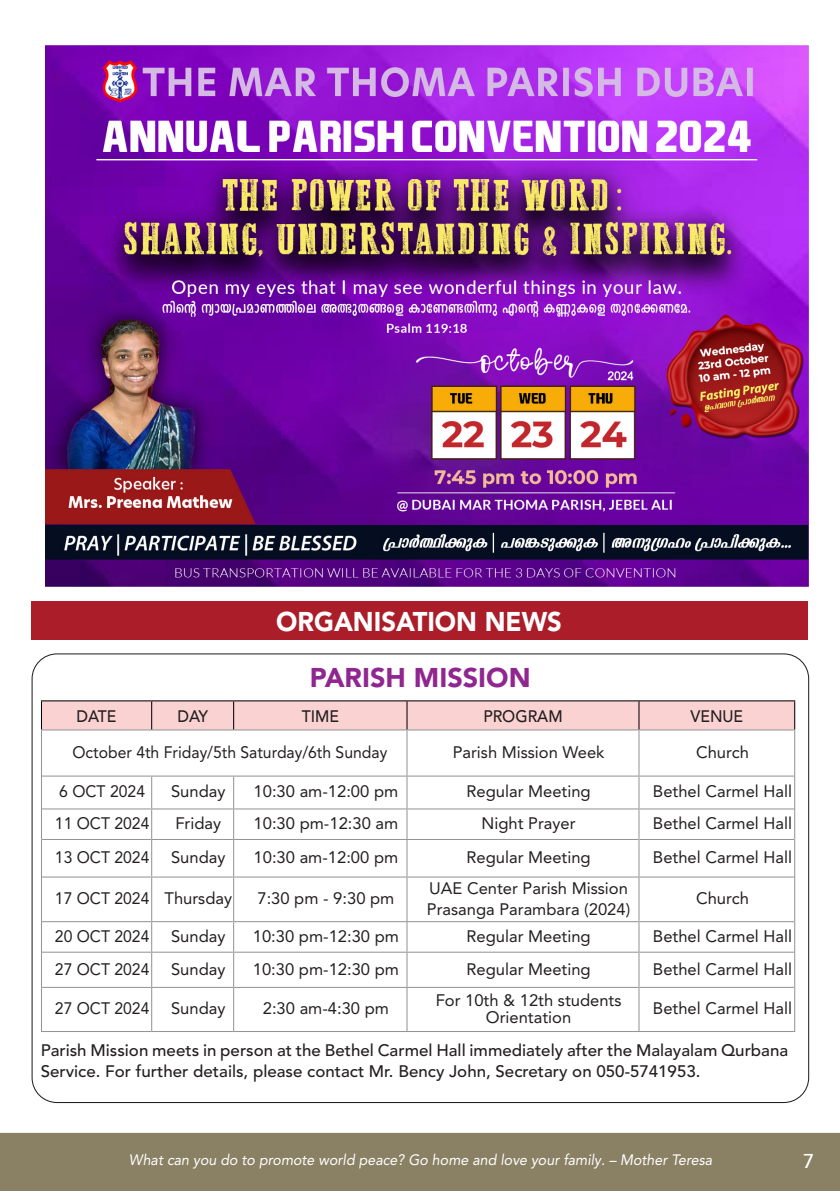
<style>
.page{position:relative;width:840px;height:1191px;background:#fff}
.page>*{position:absolute;margin:0;border:0;box-sizing:border-box;transform-origin:0 0}
.t1{font:900 27px "Avenir LT Pro";color:#fff;scale:.95 1}
.t2{font:900 27px "Avenir LT Pro";color:#90268f}
.t3{font:500 20px "Avenir";color:#fff}
.t4{font:16.6px/16.6px "Avenir LT Pro";color:#231f20;text-align:center}
.t5{font:500 16.6px/20.6px "Avenir LT Pro";color:#231f20}
.t6{font:16.6px "Avenir LT Pro";color:#231f20;scale:.95 1}
.t7{font:500 16.6px "Avenir LT Pro";color:#231f20;scale:.95 1}
.t8{font:italic 15px "Avenir LT Pro";color:#fff;scale:.95 1}
.t9{font:500 14px "Avenir";color:#fff}
</style>
<div class="page">
<div style="left:0;top:1132px;width:839px;height:59px;background:#8a8064"></div>
<img style="left:45px;top:45px;width:763px;height:541px">
<div style="left:31px;top:601px;width:775px;height:39px;background:#aa1d29"></div>
<svg style="left:42px;top:730px;width:751px;height:301px"></svg>
<hr style="left:152px;top:775px;width:81px;height:1px;background:#939598">
<hr style="left:152px;top:808px;width:81px;height:1px;background:#939598">
<hr style="left:152px;top:839px;width:81px;height:1px;background:#939598">
<hr style="left:152px;top:876px;width:81px;height:1px;background:#939598">
<hr style="left:152px;top:921px;width:81px;height:1px;background:#939598">
<hr style="left:152px;top:951px;width:81px;height:1px;background:#939598">
<hr style="left:152px;top:987px;width:81px;height:1px;background:#939598">
<hr style="left:152px;top:1031px;width:81px;height:1px;background:#939598">
<hr style="left:233px;top:776px;width:1px;height:32px;background:#939598">
<hr style="left:233px;top:809px;width:1px;height:30px;background:#939598">
<hr style="left:233px;top:840px;width:1px;height:36px;background:#939598">
<hr style="left:233px;top:877px;width:1px;height:44px;background:#939598">
<svg style="left:233px;top:922px;width:1px;height:29px"></svg>
<hr style="left:233px;top:952px;width:1px;height:35px;background:#939598">
<hr style="left:233px;top:988px;width:1px;height:43px;background:#939598">
<hr style="left:233px;top:775px;width:174px;height:1px;background:#939598">
<hr style="left:233px;top:808px;width:174px;height:1px;background:#939598">
<hr style="left:233px;top:839px;width:174px;height:1px;background:#939598">
<hr style="left:233px;top:876px;width:174px;height:1px;background:#939598">
<hr style="left:233px;top:921px;width:174px;height:1px;background:#939598">
<hr style="left:233px;top:951px;width:174px;height:1px;background:#939598">
<hr style="left:233px;top:987px;width:174px;height:1px;background:#939598">
<hr style="left:233px;top:1031px;width:174px;height:1px;background:#939598">
<hr style="left:41px;top:809px;width:1px;height:30px;background:#939598">
<hr style="left:41px;top:839px;width:1px;height:38px;background:#939598">
<hr style="left:41px;top:877px;width:1px;height:44px;background:#939598">
<hr style="left:41px;top:952px;width:1px;height:35px;background:#939598">
<hr style="left:41px;top:987px;width:1px;height:44px;background:#939598">
<hr style="left:151px;top:776px;width:1px;height:32px;background:#939598">
<hr style="left:151px;top:809px;width:1px;height:30px;background:#939598">
<hr style="left:151px;top:840px;width:1px;height:36px;background:#939598">
<hr style="left:151px;top:877px;width:1px;height:44px;background:#939598">
<svg style="left:151px;top:922px;width:1px;height:29px"></svg>
<hr style="left:151px;top:952px;width:1px;height:35px;background:#939598">
<hr style="left:151px;top:988px;width:1px;height:43px;background:#939598">
<hr style="left:41px;top:730px;width:1px;height:46px;background:#939598">
<hr style="left:41px;top:776px;width:1px;height:33px;background:#939598">
<hr style="left:41px;top:921px;width:1px;height:31px;background:#939598">
<hr style="left:42px;top:775px;width:110px;height:1px;background:#939598">
<hr style="left:42px;top:808px;width:110px;height:1px;background:#939598">
<hr style="left:42px;top:839px;width:110px;height:1px;background:#939598">
<hr style="left:42px;top:876px;width:110px;height:1px;background:#939598">
<hr style="left:42px;top:921px;width:110px;height:1px;background:#939598">
<hr style="left:42px;top:951px;width:110px;height:1px;background:#939598">
<hr style="left:42px;top:987px;width:110px;height:1px;background:#939598">
<hr style="left:41px;top:1031px;width:111px;height:1px;background:#939598">
<hr style="left:406px;top:730px;width:1px;height:45px;background:#939598">
<hr style="left:406px;top:776px;width:1px;height:32px;background:#939598">
<hr style="left:406px;top:809px;width:1px;height:30px;background:#939598">
<hr style="left:406px;top:840px;width:1px;height:36px;background:#939598">
<hr style="left:406px;top:877px;width:1px;height:44px;background:#939598">
<svg style="left:406px;top:922px;width:1px;height:29px"></svg>
<hr style="left:406px;top:952px;width:1px;height:35px;background:#939598">
<hr style="left:406px;top:988px;width:1px;height:43px;background:#939598">
<hr style="left:407px;top:775px;width:231px;height:1px;background:#939598">
<hr style="left:639px;top:775px;width:154px;height:1px;background:#939598">
<hr style="left:407px;top:808px;width:231px;height:1px;background:#939598">
<hr style="left:639px;top:808px;width:154px;height:1px;background:#939598">
<hr style="left:407px;top:839px;width:231px;height:1px;background:#939598">
<hr style="left:639px;top:839px;width:154px;height:1px;background:#939598">
<hr style="left:407px;top:876px;width:231px;height:1px;background:#939598">
<hr style="left:639px;top:876px;width:154px;height:1px;background:#939598">
<hr style="left:407px;top:921px;width:231px;height:1px;background:#939598">
<hr style="left:639px;top:921px;width:154px;height:1px;background:#939598">
<hr style="left:407px;top:951px;width:231px;height:1px;background:#939598">
<hr style="left:639px;top:951px;width:154px;height:1px;background:#939598">
<hr style="left:407px;top:987px;width:231px;height:1px;background:#939598">
<hr style="left:639px;top:987px;width:154px;height:1px;background:#939598">
<hr style="left:407px;top:1031px;width:231px;height:1px;background:#939598">
<hr style="left:638px;top:1031px;width:156px;height:1px;background:#939598">
<hr style="left:638px;top:730px;width:1px;height:46px;background:#939598">
<hr style="left:793px;top:730px;width:1px;height:46px;background:#939598">
<hr style="left:638px;top:776px;width:1px;height:33px;background:#939598">
<hr style="left:793px;top:776px;width:1px;height:33px;background:#939598">
<hr style="left:638px;top:809px;width:1px;height:30px;background:#939598">
<hr style="left:793px;top:809px;width:1px;height:30px;background:#939598">
<hr style="left:638px;top:839px;width:1px;height:38px;background:#939598">
<hr style="left:793px;top:839px;width:1px;height:38px;background:#939598">
<hr style="left:638px;top:877px;width:1px;height:44px;background:#939598">
<hr style="left:793px;top:877px;width:1px;height:44px;background:#939598">
<hr style="left:638px;top:921px;width:1px;height:31px;background:#939598">
<hr style="left:793px;top:921px;width:1px;height:31px;background:#939598">
<hr style="left:638px;top:952px;width:1px;height:35px;background:#939598">
<hr style="left:793px;top:952px;width:1px;height:35px;background:#939598">
<hr style="left:638px;top:987px;width:1px;height:44px;background:#939598">
<hr style="left:793px;top:987px;width:1px;height:44px;background:#939598">
<hr style="left:41px;top:700px;width:111px;height:1px;background:#000">
<hr style="left:152px;top:700px;width:81px;height:1px;background:#000">
<hr style="left:233px;top:700px;width:174px;height:1px;background:#000">
<hr style="left:407px;top:700px;width:231px;height:1px;background:#000">
<hr style="left:638px;top:700px;width:156px;height:1px;background:#000">
<svg style="left:41px;top:701px;width:753px;height:29px;background:#f3cccc"></svg>
<p class="t1" style="left:276px;top:605px;width:302px">ORGANISATION NEWS</p>
<p class="t2" style="left:309px;top:661px;width:222px">PARISH MISSION</p>
<p class="t7" style="left:77px;top:706px;width:44px">DATE</p>
<p class="t7" style="left:177px;top:706px;width:34px">DAY</p>
<p class="t7" style="left:301px;top:706px;width:41px">TIME</p>
<p class="t7" style="left:483px;top:706px;width:85px">PROGRAM</p>
<p class="t7" style="left:690px;top:706px;width:57px">VENUE</p>
<p class="t6" style="left:72px;top:742px;width:333px">October 4th Friday/5th Saturday/6th Sunday</p>
<p class="t4" style="left:452px;top:743px;width:153px">Parish Mission Week</p>
<p class="t4" style="left:695px;top:743px;width:54px">Church</p>
<p class="t6" style="left:59px;top:781px;width:92px">6 OCT 2024</p>
<p class="t4" style="left:171px;top:783px;width:56px">Sunday</p>
<p class="t4" style="left:253px;top:783px;width:146px">10:30 am-12:00 pm</p>
<p class="t4" style="left:466px;top:783px;width:126px">Regular Meeting</p>
<p class="t4" style="left:652px;top:783px;width:140px">Bethel Carmel Hall</p>
<p class="t6" style="left:55px;top:813px;width:101px">11 OCT 2024</p>
<p class="t4" style="left:175px;top:815px;width:47px">Friday</p>
<p class="t4" style="left:253px;top:815px;width:146px">10:30 pm-12:30 am</p>
<p class="t4" style="left:481px;top:815px;width:95px">Night Prayer</p>
<p class="t4" style="left:652px;top:815px;width:140px">Bethel Carmel Hall</p>
<p class="t6" style="left:55px;top:847px;width:101px">13 OCT 2024</p>
<p class="t4" style="left:171px;top:849px;width:56px">Sunday</p>
<p class="t4" style="left:253px;top:849px;width:146px">10:30 am-12:00 pm</p>
<p class="t4" style="left:466px;top:849px;width:126px">Regular Meeting</p>
<p class="t4" style="left:652px;top:849px;width:140px">Bethel Carmel Hall</p>
<p class="t6" style="left:55px;top:888px;width:101px">17 OCT 2024</p>
<p class="t4" style="left:164px;top:890px;width:69px">Thursday</p>
<p class="t4" style="left:257px;top:890px;width:138px">7:30 pm - 9:30 pm</p>
<p class="t4" style="left:429px;top:879px;width:200px">UAE Center Parish Mission</p>
<p class="t4" style="left:426px;top:900px;width:205px">Prasanga Parambara (2024)</p>
<p class="t4" style="left:695px;top:890px;width:54px">Church</p>
<p class="t6" style="left:55px;top:925px;width:101px">20 OCT 2024</p>
<p class="t4" style="left:171px;top:927px;width:56px">Sunday</p>
<p class="t4" style="left:253px;top:927px;width:148px">10:30 pm-12:30 pm</p>
<p class="t4" style="left:466px;top:927px;width:126px">Regular Meeting</p>
<p class="t4" style="left:652px;top:927px;width:140px">Bethel Carmel Hall</p>
<p class="t6" style="left:55px;top:958px;width:101px">27 OCT 2024</p>
<p class="t4" style="left:171px;top:960px;width:56px">Sunday</p>
<p class="t4" style="left:253px;top:960px;width:148px">10:30 pm-12:30 pm</p>
<p class="t4" style="left:466px;top:960px;width:126px">Regular Meeting</p>
<p class="t4" style="left:652px;top:960px;width:140px">Bethel Carmel Hall</p>
<p class="t6" style="left:55px;top:998px;width:101px">27 OCT 2024</p>
<p class="t4" style="left:171px;top:1000px;width:56px">Sunday</p>
<p class="t4" style="left:263px;top:1000px;width:128px">2:30 am-4:30 pm</p>
<p class="t4" style="left:435px;top:991px;width:187px">For 10th &amp; 12th students<br>Orientation</p>
<p class="t4" style="left:652px;top:1000px;width:140px">Bethel Carmel Hall</p>
<p class="t5" style="left:41px;top:1040px;width:748px">Parish Mission meets in person at the Bethel Carmel Hall immediately after the Malayalam Qurbana<br>Service. For further details, please contact Mr. Bency John, Secretary on 050-5741953.</p>
<p class="t8" style="left:129px;top:1150px;width:615px">What can you do to promote world peace? Go home and love your family. – Mother Teresa</p>
<p class="t3" style="left:802px;top:1143px;width:13px">7</p>
<p class="t9" style="left:806px;top:1156px;width:9px">7</p>
</div>
